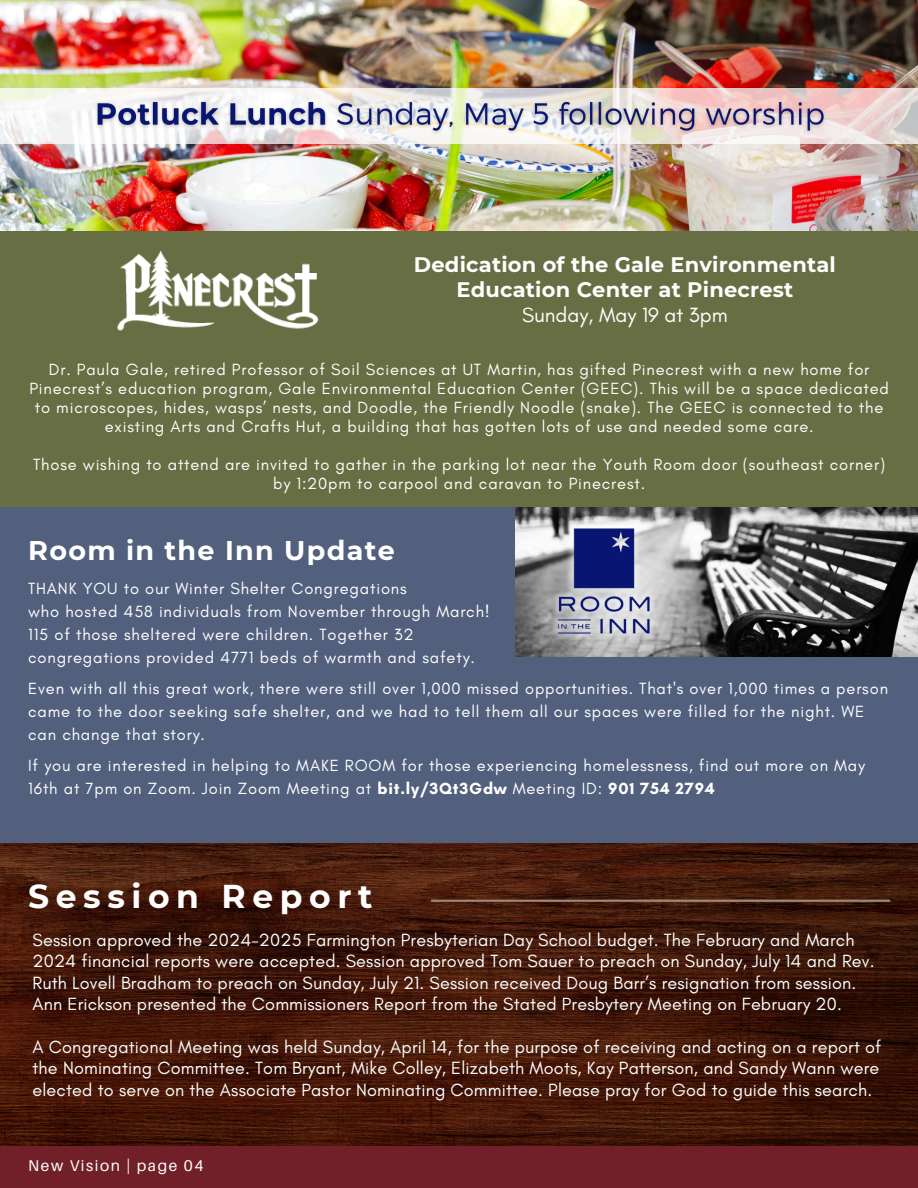
<style>
.page{position:relative;width:918px;height:1188px;background:#53607d}
.page>*{position:absolute;margin:0;border:0;box-sizing:border-box;transform-origin:0 0}
.t1{font:700 33px "Montserrat";letter-spacing:.2em;color:#fff}
.t2{font:700 27px "Montserrat";letter-spacing:.05em;color:#fff}
.t3{font:700 21px/25.3px "Montserrat";letter-spacing:.01em;color:#fff;text-align:center}
.t4{font:18px/21.3px "Glacial Indifference";letter-spacing:.01em;color:#fff}
.t5{font:16.5px/23px "Glacial Indifference";letter-spacing:.05em;color:#fff}
.t6{font:15.6px "Aileron";letter-spacing:.1em;color:#fff}
.s1{font-family:"Glacial Indifference";font-weight:400}
.s2{font-weight:700}
</style>
<div class="page">
<img style="left:0;top:0;width:918px;height:231px">
<div style="left:0;top:1145px;width:918px;height:43px;background:#711f29"></div>
<img style="left:0;top:844px;width:918px;height:301px">
<svg style="left:0;top:88px;width:918px;height:55px;background:#ede4e1"></svg>
<img style="left:91px;top:95px;width:739px;height:44px">
<hr style="left:431px;top:900px;width:459px;height:2px;background:#9a8775">
<img style="left:515px;top:507px;width:402px;height:149px">
<img style="left:544px;top:510px;width:119px;height:143px">
<div style="left:0;top:231px;width:918px;height:276px;background:#686e43"></div>
<img style="left:117px;top:250px;width:202px;height:81px">
<h5 class="t3" style="left:414px;top:251px;width:423px">Dedication of the Gale Environmental<br>Education Center at Pinecrest<br><span class="s1">Sunday, May 19 at 3pm</span></h5>
<h5 class="t5" style="left:29px;top:359px;width:861px;line-height:19.2px;text-align:center">Dr. Paula Gale, retired Professor of Soil Sciences at UT Martin, has gifted Pinecrest with a new home for Pinecrest’s education program, Gale Environmental Education Center (GEEC). This will be a space dedicated to microscopes, hides, wasps’ nests, and Doodle, the Friendly Noodle (snake). The GEEC is connected to the existing Arts and Crafts Hut, a building that has gotten lots of use and needed some care.</h5>
<p class="t5" style="left:33px;top:455px;width:853px;line-height:19.2px;text-align:center">Those wishing to attend are invited to gather in the parking lot near the Youth Room door (southeast corner) by 1:20pm to carpool and caravan to Pinecrest.</p>
<p class="t2" style="left:28px;top:533px;width:368px">Room in the Inn Update</p>
<p class="t5" style="left:28px;top:576px;width:463px">THANK YOU to our Winter Shelter Congregations<br>who hosted 458 individuals from November through March!<br>115 of those sheltered were children. Together 32 congregations provided 4771 beds of warmth and safety.</p>
<h3 class="t5" style="left:28px;top:676px;width:861px">Even with all this great work, there were still over 1,000 missed opportunities. That's over 1,000 times a person came to the door seeking safe shelter, and we had to tell them all our spaces were filled for the night. WE can change that story.</h3>
<h5 class="t5" style="left:28px;top:753px;width:838px">If you are interested in helping to MAKE ROOM for those experiencing homelessness, find out more on May<br>16th at 7pm on Zoom. Join Zoom Meeting at <span class="s2">bit.ly/3Qt3Gdw</span> Meeting ID: <span class="s2">901 754 2794</span></h5>
<h4 class="t1" style="left:28px;top:876px;width:346px">Session Report</h4>
<h5 class="t4" style="left:33px;top:929px;width:844px">Session approved the 2024-2025 Farmington Presbyterian Day School budget. The February and March 2024 financial reports were accepted. Session approved Tom Sauer to preach on Sunday, July 14 and Rev.<br>Ruth Lovell Bradham to preach on Sunday, July 21. Session received Doug Barr’s resignation from session.<br>Ann Erickson presented the Commissioners Report from the Stated Presbytery Meeting on February 20.</h5>
<h5 class="t4" style="left:33px;top:1036px;width:850px;text-align:justify">A Congregational Meeting was held Sunday, April 14, for the purpose of receiving and acting on a report of the Nominating Committee. Tom Bryant, Mike Colley, Elizabeth Moots, Kay Patterson, and Sandy Wann were elected to serve on the Associate Pastor Nominating Committee. Please pray for God to guide this search.</h5>
<h1 class="t6" style="left:28px;top:1156px;width:177px">New Vision | page 04</h1>
</div>
